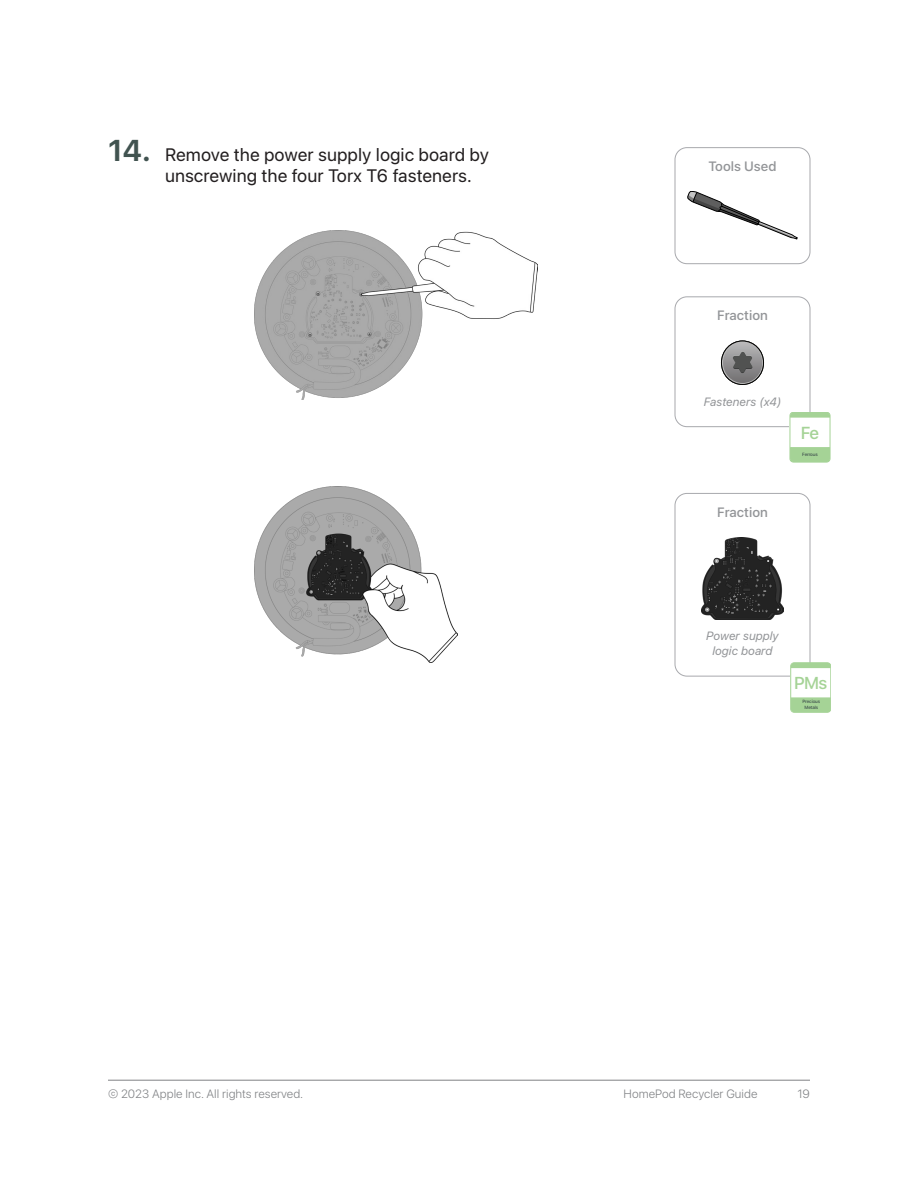
<style>
.page{position:relative;width:918px;height:1188px;background:#fff}
.page>*{position:absolute;margin:0;border:0;box-sizing:border-box;transform-origin:0 0}
.t1{font:18px/21px "SF Hello";color:#231f20}
.t2{font:500 17.25px "SF Hello";color:#a5d396}
.Fraction__Heading{font:500 13.5px "SF Hello";color:#939598}
.t3{font:300 12px "SF Hello";color:#808285}
.Fraction__Descriptio{font:italic 12px/15px "SF Hello";color:#939598;text-align:center}
.t4{font:500 4.65px/5.7px "SF Hello";letter-spacing:-.02em;color:#41524f;text-align:center}
.s1{font-weight:600;font-size:30px;color:#415350}
</style>
<div class="page">
<hr style="left:108px;top:1080px;width:702px;height:1px;background:#808285">
<img style="left:255px;top:230px;width:282px;height:170px">
<img style="left:255px;top:487px;width:203px;height:175px">
<div style="left:675px;top:147px;width:135px;height:117px;border:1px solid #a8a9ad;border-radius:12px"></div>
<div style="left:675px;top:296px;width:135px;height:131px;border:1px solid #a8a9ad;border-radius:12px"></div>
<div style="left:675px;top:493px;width:135px;height:184px;border:1px solid #a8a9ad;border-radius:12px"></div>
<svg style="left:688px;top:191px;width:109px;height:48px"></svg>
<div style="left:721px;top:341px;width:43px;height:44px;border:1px solid #050504;border-radius:50%"></div>
<svg style="left:723px;top:342px;width:39px;height:41px;background:#8e8e8f"></svg>
<img style="left:701px;top:537px;width:83px;height:82px">
<div style="left:790px;top:417px;width:40px;height:32px;background:#fff"></div>
<svg style="left:790px;top:447px;width:40px;height:15px"></svg>
<svg style="left:790px;top:412px;width:40px;height:6px"></svg>
<div style="left:790px;top:412px;width:40px;height:50px;border:1px solid #a5d396;border-radius:3px"></div>
<div style="left:791px;top:668px;width:40px;height:31px;background:#fff"></div>
<svg style="left:790px;top:697px;width:41px;height:15px"></svg>
<svg style="left:790px;top:663px;width:41px;height:6px"></svg>
<div style="left:791px;top:663px;width:40px;height:49px;border:1px solid #a5d396;border-radius:3px"></div>
<p class="t1" style="left:165px;top:144px;width:326px;text-indent:-57px"><span class="s1">14.</span> Remove the power supply logic board by unscrewing the four Torx T6 fasteners.</p>
<p class="Fraction__Heading" style="left:708px;top:158px;width:70px">Tools Used</p>
<p class="Fraction__Heading" style="left:717px;top:308px;width:52px">Fraction</p>
<p class="Fraction__Descriptio" style="left:704px;top:394px;width:79px">Fasteners (x4)</p>
<p class="Fraction__Heading" style="left:717px;top:504px;width:52px">Fraction</p>
<p class="t2" style="left:801px;top:423px;width:20px">Fe</p>
<p class="t4" style="left:802px;top:452px;width:17px">Ferrous</p>
<p class="Fraction__Descriptio" style="left:706px;top:629px;width:74px">Power supply logic board</p>
<p class="t2" style="left:794px;top:673px;width:35px">PMs</p>
<p class="t4" style="left:802px;top:699px;width:19px">Precious<br>Metals</p>
<p class="t3" style="left:108px;top:1087px;width:197px">© 2023 Apple Inc. All rights reserved.</p>
<p class="t3" style="left:624px;top:1087px;width:135px">HomePod Recycler Guide</p>
<p class="t3" style="left:797px;top:1087px;width:14px">19</p>
</div>
